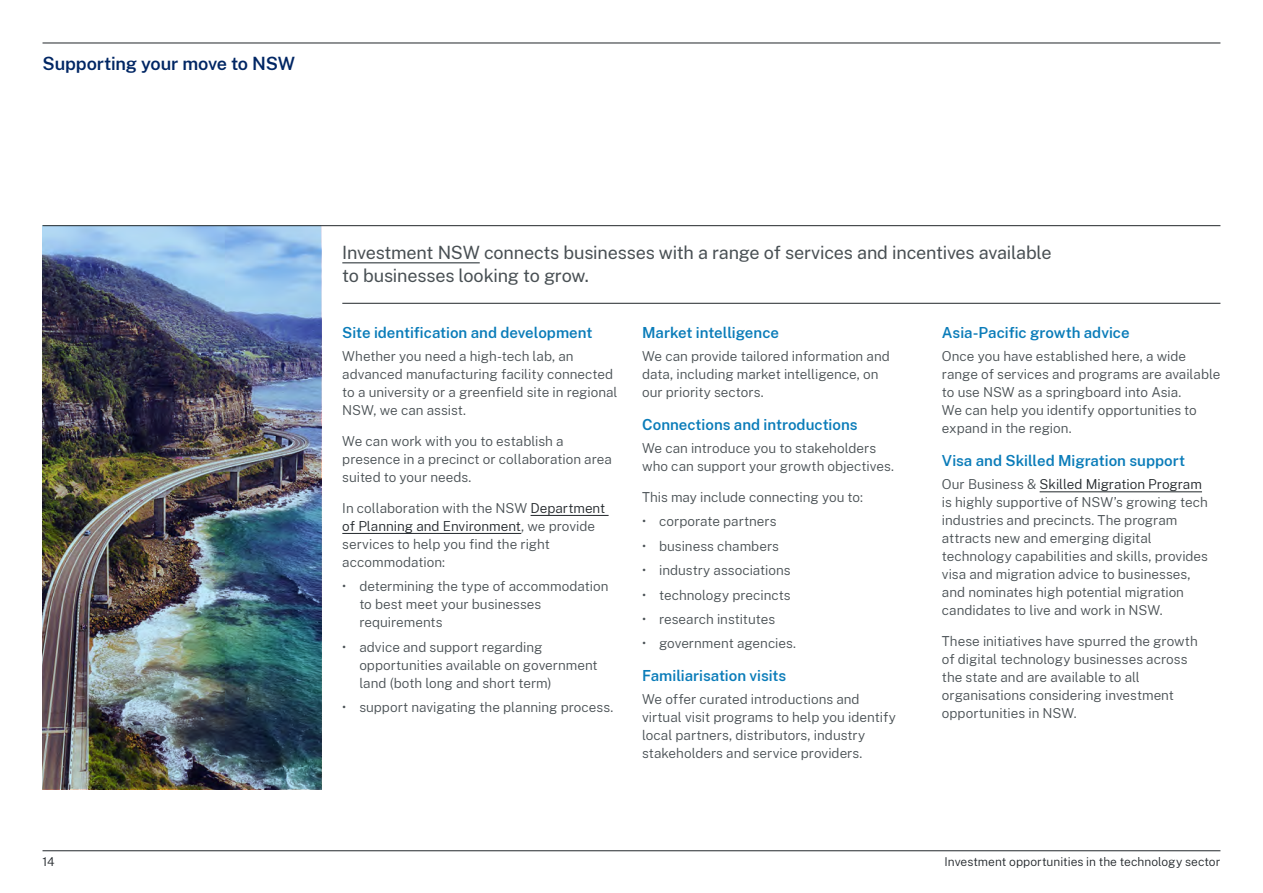
<style>
.page{position:relative;width:1263px;height:893px;background:#fff}
.page>*{position:absolute;margin:0;border:0;box-sizing:border-box;transform-origin:0 0}
.t1{font:18px/22.5px "Public Sans";letter-spacing:-.01em;color:#495054}
.t2{font:600 18px "Public Sans";letter-spacing:-.01em;color:#002664}
.t3{font:600 15px "Public Sans";color:#0a7cb9}
.t4{font:300 13.5px/18px "Public Sans";color:#495054}
.t5{font:300 12px "Public Sans";color:#22272b}
.s1{color:#22272b}
</style>
<div class="page">
<img style="left:43px;top:226px;width:278px;height:563px">
<hr style="left:43px;top:43px;width:1177px;height:1px;background:#22272b">
<hr style="left:530px;top:515px;width:79px;height:1px;background:#22272b">
<hr style="left:342px;top:533px;width:179px;height:1px;background:#22272b">
<hr style="left:1039px;top:491px;width:163px;height:1px;background:#22272b">
<hr style="left:43px;top:850px;width:1177px;height:1px;background:#22272b">
<hr style="left:342px;top:303px;width:878px;height:1px;background:#22272b">
<hr style="left:342px;top:262px;width:138px;height:1px;background:#495054">
<hr style="left:43px;top:225px;width:1177px;height:1px;background:#22272b">
<h1 class="t2" style="left:43px;top:51px;width:254px">Supporting your move to NSW</h1>
<h1 class="t1" style="left:342px;top:241px;width:711px">Investment NSW connects businesses with a range of services and incentives available to businesses looking to grow.</h1>
<p class="t3" style="left:342px;top:322px;width:252px">Site identification and development</p>
<p class="t4" style="left:342px;top:347px;width:277px">Whether you need a high-tech lab, an advanced manufacturing facility connected to a university or a greenfield site in regional NSW, we can assist.</p>
<p class="t4" style="left:342px;top:432px;width:271px">We can work with you to establish a presence in a precinct or collaboration area suited to your needs.</p>
<p class="t4" style="left:342px;top:498px;width:264px">In collaboration with the NSW <span class="s1">Department of Planning and Environment</span>, we provide services to help you find the right accommodation:</p>
<p class="t4" style="left:359px;top:577px;width:251px;text-indent:-17px">• determining the type of accommodation to best meet your businesses requirements</p>
<p class="t4" style="left:359px;top:637px;width:240px;text-indent:-17px">• advice and support regarding opportunities available on government land (both long and short term)</p>
<p class="t4" style="left:342px;top:697px;width:273px">• support navigating the planning process.</p>
<p class="t3" style="left:642px;top:322px;width:138px">Market intelligence</p>
<p class="t4" style="left:642px;top:347px;width:249px">We can provide tailored information and data, including market intelligence, on our priority sectors.</p>
<p class="t3" style="left:642px;top:414px;width:217px">Connections and introductions</p>
<p class="t4" style="left:642px;top:439px;width:253px">We can introduce you to stakeholders who can support your growth objectives.</p>
<p class="t4" style="left:642px;top:488px;width:222px">This may include connecting you to:</p>
<p class="t4" style="left:642px;top:512px;width:136px">• corporate partners</p>
<p class="t4" style="left:642px;top:536px;width:138px">• business chambers</p>
<p class="t4" style="left:642px;top:561px;width:150px">• industry associations</p>
<p class="t4" style="left:642px;top:585px;width:150px">• technology precincts</p>
<p class="t4" style="left:642px;top:609px;width:135px">• research institutes</p>
<p class="t4" style="left:642px;top:634px;width:156px">• government agencies.</p>
<p class="t3" style="left:642px;top:665px;width:146px">Familiarisation visits</p>
<p class="t4" style="left:642px;top:690px;width:255px">We offer curated introductions and virtual visit programs to help you identify local partners, distributors, industry stakeholders and service providers.</p>
<p class="t3" style="left:942px;top:322px;width:189px">Asia-Pacific growth advice</p>
<p class="t4" style="left:942px;top:347px;width:280px">Once you have established here, a wide range of services and programs are available to use NSW as a springboard into Asia.<br>We can help you identify opportunities to expand in the region.</p>
<p class="t3" style="left:942px;top:450px;width:245px">Visa and Skilled Migration support</p>
<p class="t4" style="left:942px;top:475px;width:268px">Our Business &amp; <span class="s1">Skilled Migration Program </span>is highly supportive of NSW’s growing tech industries and precincts. The program attracts new and emerging digital technology capabilities and skills, provides visa and migration advice to businesses, and nominates high potential migration candidates to live and work in NSW.</p>
<p class="t4" style="left:942px;top:632px;width:257px">These initiatives have spurred the growth of digital technology businesses across the state and are available to all organisations considering investment opportunities in NSW.</p>
<p class="t5" style="left:43px;top:853px;width:14px">14</p>
<p class="t5" style="left:944px;top:853px;width:277px">Investment opportunities in the technology sector</p>
</div>
